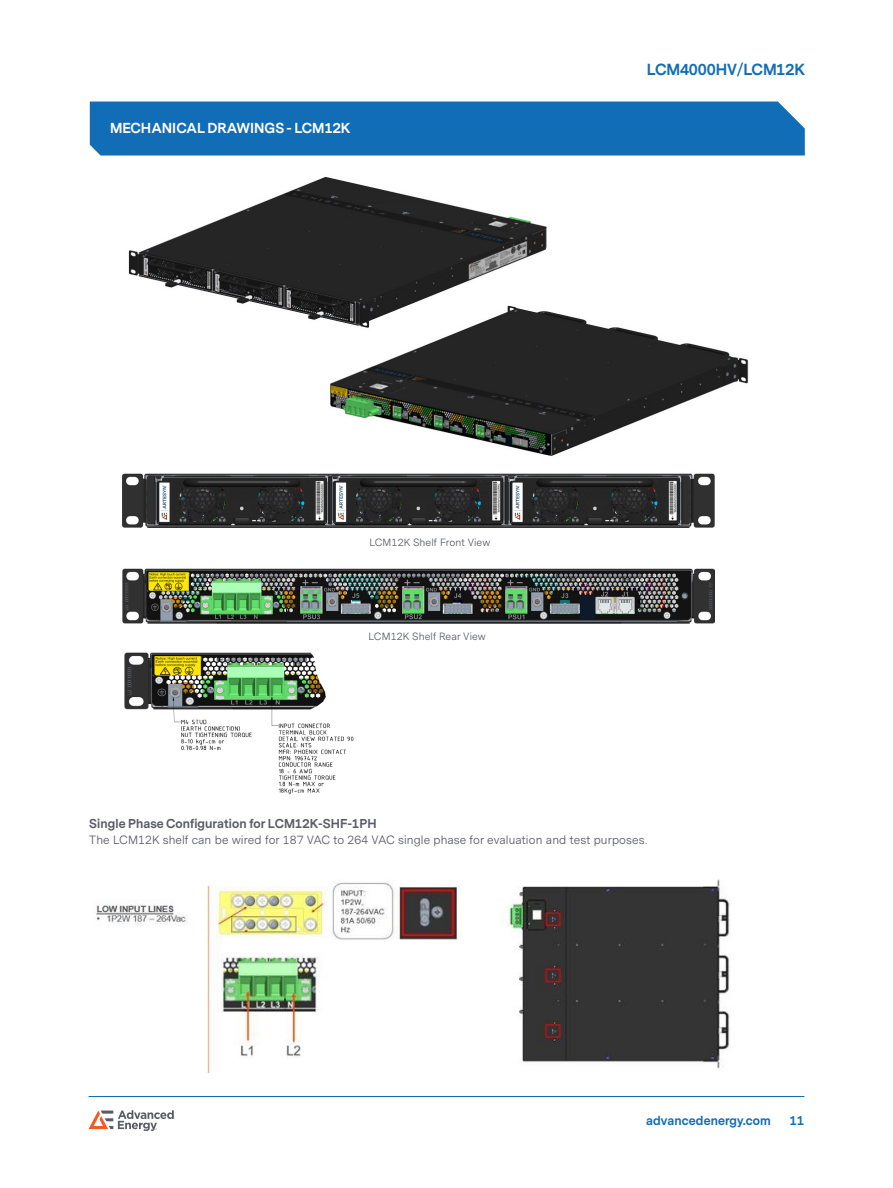
<style>
.page{position:relative;width:893px;height:1188px;background:#fff}
.page>*{position:absolute;margin:0;border:0;box-sizing:border-box;transform-origin:0 0}
.t1{font:700 15px "Messina Sans";letter-spacing:-.01em;color:#126db7}
.Heading_1{font:700 13.5px "Messina Sans";color:#fff}
.table_text{font:12px "Messina Sans";letter-spacing:.01em;color:#5a5c66}
.table_text-2{font:700 12px "Messina Sans";letter-spacing:.01em;color:#5a5c66}
.t2{font:700 12px "Messina Sans";letter-spacing:.01em;color:#126db7}
.table_text-3{font:10.5px "Messina Sans";letter-spacing:.01em;color:#5a5c66}
.s1{font-family:"Adobe Song Std";font-weight:300}
</style>
<div class="page">
<hr style="left:89px;top:1096px;width:715px;height:1px;background:#126db7">
<svg style="left:89px;top:1110px;width:85px;height:21px"></svg>
<div style="left:90px;top:102px;width:715px;height:54px;background:#126db7"></div>
<img style="left:124px;top:652px;width:230px;height:143px">
<img style="left:128px;top:176px;width:621px;height:280px">
<img style="left:123px;top:473px;width:592px;height:55px">
<img style="left:122px;top:568px;width:592px;height:56px">
<img style="left:95px;top:879px;width:636px;height:193px">
<p class="Heading_1" style="left:110px;top:119px;width:242px">MECHANICAL DRAWINGS - LCM12K</p>
<p class="t1" style="left:647px;top:59px;width:160px">LCM4000HV/LCM12K</p>
<p class="table_text-3" style="left:369px;top:536px;width:122px">LCM12K Shelf Front View</p>
<p class="table_text-3" style="left:369px;top:630px;width:119px">LCM12K Shelf Rear View</p>
<p class="table_text-2" style="left:89px;top:815px;width:289px">Single Phase Configuration for LCM12K-SHF-1PH</p>
<p class="table_text" style="left:89px;top:833px;width:560px">The LCM12K shelf can be wired for 187 VAC to 264 VAC single phase for evaluation and test purposes<span class="s1">.</span></p>
<p class="t2" style="left:646px;top:1113px;width:126px">advancedenergy.com</p>
<p class="t2" style="left:790px;top:1113px;width:16px">11</p>
</div>
